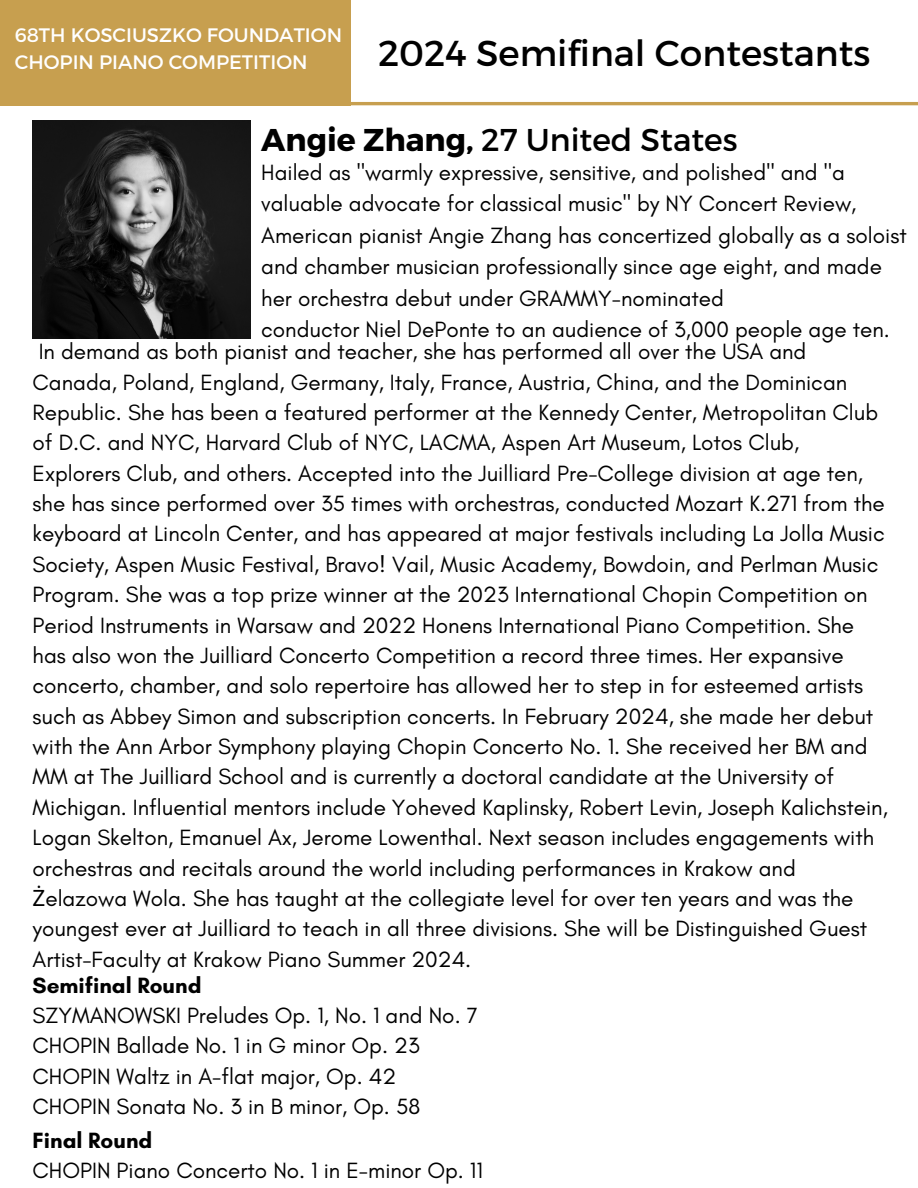
<style>
.page{position:relative;width:918px;height:1188px;background:#fff}
.page>*{position:absolute;margin:0;border:0;box-sizing:border-box;transform-origin:0 0}
.t1{font:36px "Montserrat";color:#000}
.t2{font:31.5px "Montserrat";color:#000}
.t3{font:22.5px/30.3px "Glacial Indifference";color:#000}
.t4{font:19.5px "Montserrat";color:#fff}
.s1{font-weight:700}
.s2{font-family:"Noto Sans"}
</style>
<div class="page">
<div style="left:0;top:0;width:350px;height:105px;background:#c79f4f"></div>
<hr style="left:327px;top:102px;width:591px;height:3px;background:#c79f4f">
<img style="left:33px;top:121px;width:218px;height:218px">
<p class="t4" style="left:15px;top:22px;width:329px">68TH KOSCIUSZKO FOUNDATION</p>
<h1 class="t4" style="left:15px;top:49px;width:294px">CHOPIN PIANO COMPETITION</h1>
<p class="t1" style="left:378px;top:30px;width:494px">2024 Semifinal Contestants</p>
<h2 class="t2" style="left:261px;top:120px;width:478px"><span class="s1">Angie Zhang,</span> 27 United States</h2>
<h3 class="t3" style="left:261px;top:156px;width:647px;line-height:31.5px">Hailed as "warmly expressive, sensitive, and polished" and "a valuable advocate for classical music" by NY Concert Review, American pianist Angie Zhang has concertized globally as a soloist and chamber musician professionally since age eight, and made her orchestra debut under GRAMMY-nominated<br>conductor Niel DePonte to an audience of 3,000 people age ten.</h3>
<h3 class="t3" style="left:33px;top:336px;width:857px">In demand as both pianist and teacher, she has performed all over the USA and Canada, Poland, England, Germany, Italy, France, Austria, China, and the Dominican Republic. She has been a featured performer at the Kennedy Center, Metropolitan Club of D.C. and NYC, Harvard Club of NYC, LACMA, Aspen Art Museum, Lotos Club, Explorers Club, and others. Accepted into the Juilliard Pre-College division at age ten, she has since performed over 35 times with orchestras, conducted Mozart K.271 from the keyboard at Lincoln Center, and has appeared at major festivals including La Jolla Music Society, Aspen Music Festival, Bravo! Vail, Music Academy, Bowdoin, and Perlman Music Program. She was a top prize winner at the 2023 International Chopin Competition on Period Instruments in Warsaw and 2022 Honens International Piano Competition. She has also won the Juilliard Concerto Competition a record three times. Her expansive concerto, chamber, and solo repertoire has allowed her to step in for esteemed artists such as Abbey Simon and subscription concerts. In February 2024, she made her debut with the Ann Arbor Symphony playing Chopin Concerto No. 1. She received her BM and MM at The Juilliard School and is currently a doctoral candidate at the University of Michigan. Influential mentors include Yoheved Kaplinsky, Robert Levin, Joseph Kalichstein, Logan Skelton, Emanuel Ax, Jerome Lowenthal. Next season includes engagements with orchestras and recitals around the world including performances in Krakow and <span class="s2">Ż</span>elazowa Wola. She has taught at the collegiate level for over ten years and was the youngest ever at Juilliard to teach in all three divisions. She will be Distinguished Guest Artist-Faculty at Krakow Piano Summer 2024.</h3>
<h3 class="t3" style="left:33px;top:969px;width:447px"><span class="s1">Semifinal Round<br></span>SZYMANOWSKI Preludes Op. 1, No. 1 and No. 7<br>CHOPIN Ballade No. 1 in G minor Op. 23<br>CHOPIN Waltz in A-flat major, Op. 42<br>CHOPIN Sonata No. 3 in B minor, Op. 58</h3>
<h3 class="t3" style="left:33px;top:1125px;width:452px"><span class="s1">Final Round<br></span>CHOPIN Piano Concerto No. 1 in E-minor Op. 11</h3>
</div>
